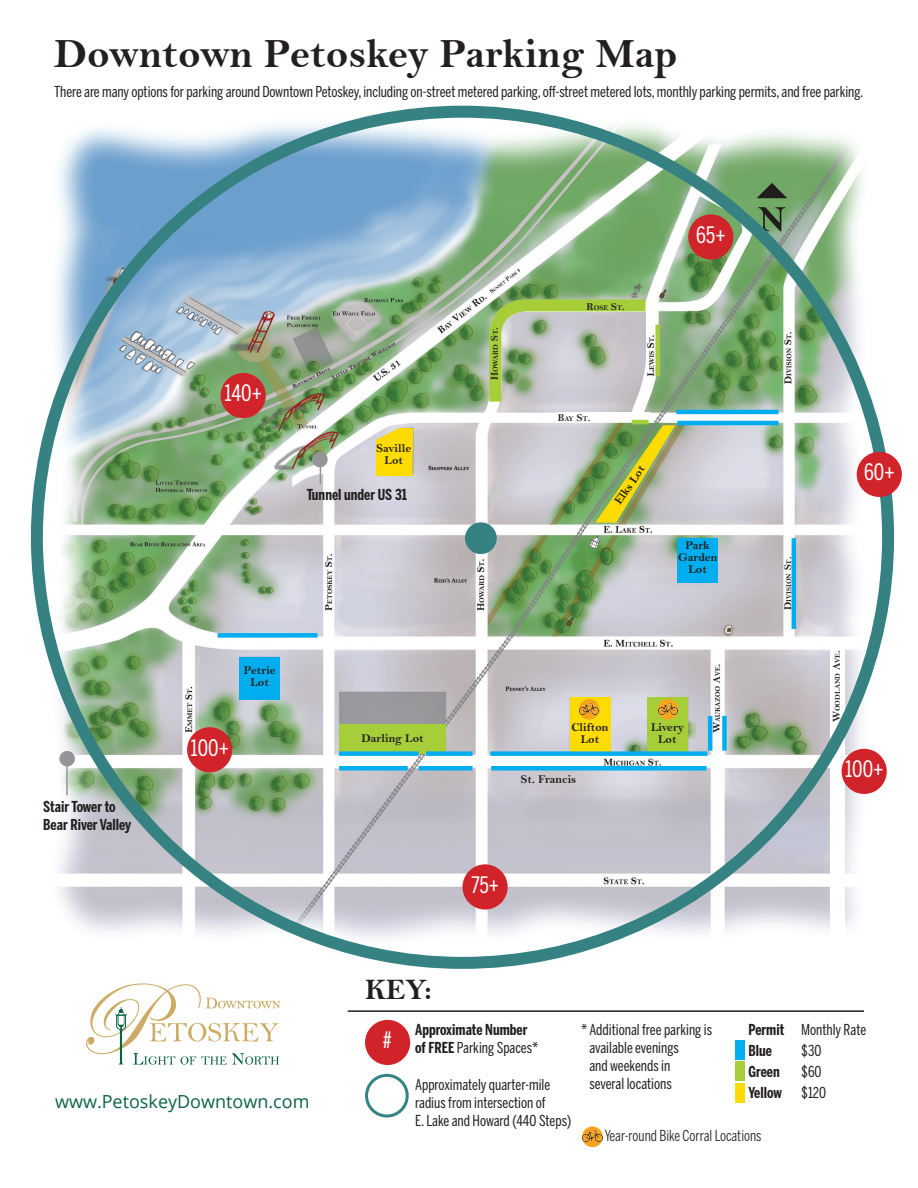
<style>
.page{position:relative;width:918px;height:1188px;background:#fff}
.page>*{position:absolute;margin:0;border:0;box-sizing:border-box;transform-origin:0 0}
.t1{font:42px "Bell MT Bold";color:#231f20}
.t2{font:30px "Bell MT Bold";color:#231f20}
.t3{font:22.5px "Benton Sans Comp Regluar";color:#fff}
.t4{font:22.5px "Benton Sans Extra Comp Regluar";color:#fff}
.t5{font:18px "Open Sans";color:#0c6342}
.t6{font:15px/18px "Benton Sans Comp Regluar";letter-spacing:-.005em;color:#231f20}
.t7{font:700 15px/18px "Benton Sans Comp";color:#231f20}
.t8{font:15px "Benton Sans Comp";color:#231f20}
.t9{font:12px/12px "Bell MT Bold";color:#231f20;text-align:center}
.t10{font:10.5px "Bell MT Bold";color:#231f20}
.t11{font:7.35px "Bell MT Bold";color:#231f20}
.s1{font-size:10.5px}
.s2{font-size:7.35px}
.s3{font-family:"Benton Sans Comp";font-weight:700}
</style>
<div class="page">
<img style="left:30px;top:105px;width:852px;height:841px">
<div style="left:831px;top:639px;width:14px;height:315px;background:#fff"></div>
<svg style="left:86px;top:983px;width:195px;height:82px"></svg>
<div style="left:735px;top:1040px;width:10px;height:20px;background:#00aeef"></div>
<div style="left:312px;top:452px;width:16px;height:15px;background:#939598;border-radius:50%"></div>
<hr style="left:320px;top:454px;width:1px;height:30px;background:#939598">
<div style="left:735px;top:1061px;width:10px;height:20px;background:#a6ce39"></div>
<div style="left:735px;top:1083px;width:10px;height:20px;background:#ffdc01"></div>
<div style="left:239px;top:657px;width:41px;height:43px;background:#00aeef"></div>
<div style="left:339px;top:724px;width:107px;height:30px;background:#a6ce39"></div>
<div style="left:677px;top:538px;width:41px;height:45px;background:#00aeef"></div>
<div style="left:647px;top:698px;width:40px;height:56px;background:#a6ce39"></div>
<div style="left:570px;top:698px;width:40px;height:56px;background:#ffdc01"></div>
<svg style="left:595px;top:425px;width:80px;height:98px;background:#a2b063"></svg>
<svg style="left:376px;top:428px;width:37px;height:48px;background:#fbdb13"></svg>
<div style="left:655px;top:325px;width:5px;height:51px;background:#a6ce39"></div>
<hr style="left:491px;top:766px;width:110px;height:4px;background:#00aeef">
<hr style="left:601px;top:766px;width:106px;height:4px;background:#00aeef">
<hr style="left:339px;top:766px;width:69px;height:4px;background:#00aeef">
<div style="left:339px;top:751px;width:80px;height:5px;background:#00aeef"></div>
<div style="left:218px;top:633px;width:100px;height:5px;background:#00aeef"></div>
<hr style="left:677px;top:421px;width:102px;height:4px;background:#00aeef">
<hr style="left:676px;top:410px;width:103px;height:4px;background:#00aeef">
<hr style="left:792px;top:538px;width:4px;height:91px;background:#00aeef">
<hr style="left:708px;top:716px;width:4px;height:35px;background:#00aeef">
<div style="left:722px;top:716px;width:5px;height:35px;background:#00aeef"></div>
<div style="left:558px;top:412px;width:92px;height:10px;background:#fff"></div>
<hr style="left:632px;top:420px;width:17px;height:4px;background:#a6ce39">
<svg style="left:483px;top:293px;width:174px;height:121px;background:#bac5ab"></svg>
<div style="left:426px;top:751px;width:47px;height:5px;background:#00aeef"></div>
<div style="left:365px;top:1074px;width:44px;height:44px;border:3px solid #368283;border-radius:50%"></div>
<div style="left:365px;top:1020px;width:45px;height:45px;background:#d1232a;border-radius:50%"></div>
<hr style="left:348px;top:1010px;width:516px;height:2px;background:#231f20">
<div style="left:688px;top:214px;width:45px;height:46px;background:#d1232a;border-radius:50%"></div>
<div style="left:842px;top:749px;width:45px;height:45px;background:#d1232a;border-radius:50%"></div>
<div style="left:463px;top:864px;width:45px;height:46px;background:#d1232a;border-radius:50%"></div>
<div style="left:221px;top:373px;width:45px;height:45px;background:#d1232a;border-radius:50%"></div>
<div style="left:466px;top:523px;width:30px;height:30px;background:#368283;border-radius:50%"></div>
<div style="left:465px;top:522px;width:32px;height:32px;border:2px solid #368283;border-radius:50%"></div>
<div style="left:582px;top:1126px;width:21px;height:21px;background:#f9a51b;border-radius:50%"></div>
<img style="left:583px;top:1131px;width:19px;height:11px">
<svg style="left:579px;top:699px;width:21px;height:21px"></svg>
<img style="left:580px;top:703px;width:19px;height:11px">
<div style="left:658px;top:699px;width:20px;height:21px;background:#f9a51b;border-radius:50%"></div>
<img style="left:658px;top:703px;width:20px;height:11px">
<hr style="left:418px;top:766px;width:54px;height:4px;background:#00aeef">
<div style="left:490px;top:751px;width:217px;height:5px;background:#00aeef"></div>
<div style="left:187px;top:727px;width:45px;height:45px;background:#d1232a;border-radius:50%"></div>
<div style="left:59px;top:751px;width:16px;height:16px;background:#939598;border-radius:50%"></div>
<hr style="left:66px;top:765px;width:2px;height:30px;background:#939598">
<div style="left:857px;top:452px;width:45px;height:45px;background:#d1232a;border-radius:50%"></div>
<h1 class="t1" style="left:54px;top:29px;width:625px">Downtown Petoskey Parking Map</h1>
<p class="t6" style="left:54px;top:83px;width:811px">There are many options for parking around Downtown Petoskey, including on-street metered parking, off-street metered lots, monthly parking permits, and free parking.</p>
<p class="t7" style="left:43px;top:797px;width:90px">Stair Tower to<br>Bear River Valley</p>
<h3 class="t3" style="left:225px;top:380px;width:39px">140+</h3>
<p class="t9" style="left:377px;top:442px;width:36px">Saville<br>Lot</p>
<p class="t7" style="left:307px;top:486px;width:102px">Tunnel under US 31</p>
<p class="t9" style="left:244px;top:664px;width:33px">Petrie<br>Lot</p>
<h3 class="t3" style="left:191px;top:734px;width:40px">100+</h3>
<p class="t9" style="left:361px;top:732px;width:64px">Darling Lot</p>
<h2 class="t2" style="left:365px;top:971px;width:68px">KEY:</h2>
<p class="t11" style="left:491px;top:380px;width:55px;rotate:-90deg"><span class="s1">H</span>OWARD <span class="s1">S</span>T<span class="s1">.</span></p>
<p class="t11" style="left:586px;top:304px;width:40px"><span class="s1">R</span>OSE <span class="s1">S</span>T<span class="s1">.</span></p>
<h3 class="t3" style="left:696px;top:222px;width:31px">65+</h3>
<p class="t10" style="left:558px;top:411px;width:34px">B<span class="s2">AY</span> S<span class="s2">T</span>.</p>
<p class="t9" style="left:612px;top:500px;width:46px;rotate:-56deg">Elks Lot</p>
<p class="t9" style="left:678px;top:540px;width:41px">Park<br>Garden<br>Lot</p>
<p class="t9" style="left:572px;top:721px;width:38px">Clifton<br>Lot</p>
<p class="t9" style="left:521px;top:773px;width:57px">St. Francis</p>
<h3 class="t3" style="left:471px;top:872px;width:30px">75+</h3>
<p class="t9" style="left:651px;top:721px;width:34px">Livery<br>Lot</p>
<p class="t11" style="left:784px;top:610px;width:55px;rotate:-90deg"><span class="s1">D</span>IVISION <span class="s1">S</span>T<span class="s1">.</span></p>
<h3 class="t3" style="left:864px;top:459px;width:32px">60+</h3>
<p class="t11" style="left:833px;top:722px;width:74px;rotate:-90deg"><span class="s1">W</span>OODLAND <span class="s1">A</span>VE<span class="s1">.</span></p>
<h3 class="t3" style="left:845px;top:756px;width:40px">100+</h3>
<p class="t5" style="left:55px;top:1090px;width:256px">www.PetoskeyDowntown.com</p>
<h3 class="t4" style="left:383px;top:1027px;width:10px">#</h3>
<p class="t7" style="left:415px;top:1021px;width:114px">Approximate Number</p>
<p class="t6" style="left:415px;top:1039px;width:125px"><span class="s3">of FREE</span> Parking Spaces*</p>
<p class="t6" style="left:415px;top:1076px;width:158px">Approximately quarter-mile radius from intersection of<br>E. Lake and Howard (440 Steps)</p>
<p class="t6" style="left:589px;top:1020px;width:124px;text-indent:-8px">* Additional free parking is available evenings<br>and weekends in<br>several locations</p>
<p class="t6" style="left:749px;top:1020px;width:119px"><span class="s3">Permit</span> Monthly Rate</p>
<p class="t7" style="left:749px;top:1041px;width:25px">Blue</p>
<p class="t6" style="left:801px;top:1041px;width:22px">$30</p>
<p class="t7" style="left:749px;top:1062px;width:33px">Green</p>
<p class="t6" style="left:801px;top:1062px;width:22px">$60</p>
<p class="t7" style="left:749px;top:1083px;width:35px">Yellow</p>
<p class="t6" style="left:801px;top:1083px;width:27px">$120</p>
<p class="t8" style="left:605px;top:1127px;width:158px">Year-round Bike Corral Locations</p>
</div>
